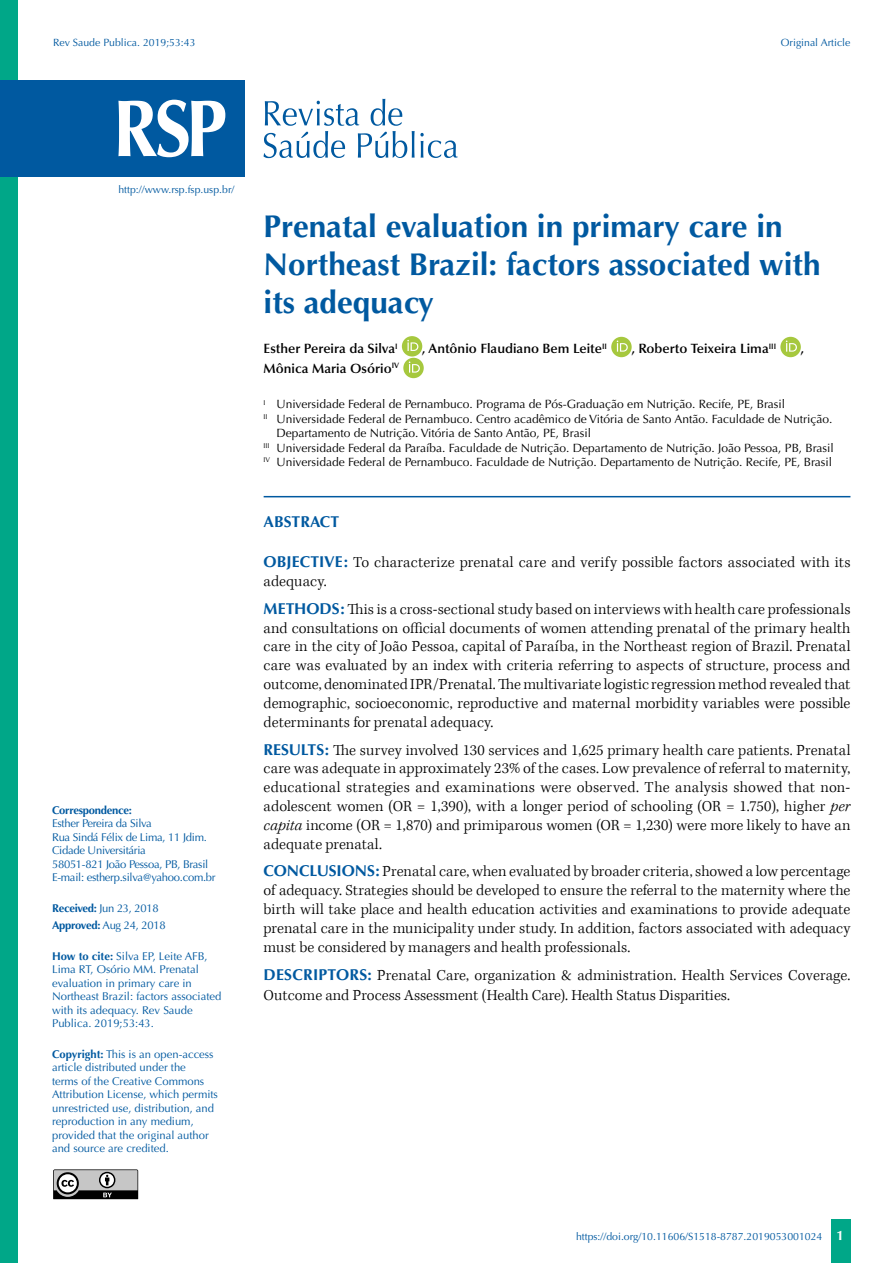
<style>
.page{position:relative;width:893px;height:1263px;background:#fff}
.page>*{position:absolute;margin:0;border:0;box-sizing:border-box;transform-origin:0 0}
.t1{font:700 31.5px/37.8px "Optima";color:#0059a0}
.t2{font:300 15.75px/18.9px "Kepler Std";letter-spacing:.005em;color:#000;text-align:justify}
.t3{font:700 15.75px "Optima";color:#0059a0}
.t4{font:600 13.5px "Optima";color:#000}
.t5{font:12px "Optima";color:#000}
.t6{font:11.25px/13.5px "Optima";color:#0059a0}
.t7{font:11.25px/13.5px "Optima";letter-spacing:-.025em;color:#0059a0}
.t8{font:700 11.25px "Optima";letter-spacing:-.025em;color:#0059a0}
.t9{font:10.5px "Optima";color:#0059a0}
.s1{font-weight:700}
.s2{font-family:"Optima";font-weight:700;color:#0059a0}
.s3{font-style:italic}
.s4{font-weight:700;font-size:13.5px;color:#fff}
</style>
<div class="page">
<div style="left:831px;top:1220px;width:20px;height:43px;background:#00a788"></div>
<svg style="left:53px;top:1169px;width:85px;height:30px;background:#838383"></svg>
<div style="left:0;top:0;width:18px;height:1263px;background:#00a788"></div>
<hr style="left:264px;top:496px;width:586px;height:1px;background:#0059a0">
<div style="left:402px;top:336px;width:20px;height:20px;background:#a6c83e;border-radius:50%"></div>
<svg style="left:407px;top:340px;width:11px;height:11px"></svg>
<div style="left:611px;top:337px;width:21px;height:20px;background:#a6c83e;border-radius:50%"></div>
<svg style="left:617px;top:340px;width:11px;height:12px"></svg>
<div style="left:780px;top:337px;width:21px;height:20px;background:#a6c83e;border-radius:50%"></div>
<svg style="left:786px;top:340px;width:11px;height:12px"></svg>
<div style="left:403px;top:358px;width:21px;height:20px;background:#a6c83e;border-radius:50%"></div>
<svg style="left:409px;top:361px;width:11px;height:12px"></svg>
<svg style="left:263px;top:99px;width:195px;height:59px"></svg>
<div style="left:0;top:80px;width:244px;height:96px;background:#0059a0"></div>
<svg style="left:118px;top:100px;width:107px;height:57px"></svg>
<p class="t9" style="left:53px;top:36px;width:144px">Rev Saude Publica. 2019;53:43</p>
<p class="t9" style="left:781px;top:36px;width:71px">Original Article</p>
<p class="t9" style="left:118px;top:183px;width:117px">http://www.rsp.fsp.usp.br/</p>
<p class="t8" style="left:52px;top:803px;width:81px">Correspondence:</p>
<p class="t7" style="left:52px;top:817px;width:165px">Esther Pereira da Silva<br>Rua Sindá Félix de Lima, 11 Jdim.<br>Cidade Universitária<br>58051-821 João Pessoa, PB, Brasil<br>E-mail: estherp.silva@yahoo.com.br</p>
<p class="t7" style="left:52px;top:899px;width:115px;line-height:17.7px"><span class="s1">Received:</span> Jun 23, 2018<br><span class="s1">Approved:</span> Aug 24, 2018</p>
<p class="t6" style="left:52px;top:949px;width:171px"><span class="s1">How to cite:</span> Silva EP, Leite AFB,<br>Lima RT, Osório MM. Prenatal evaluation in primary care in<br>Northeast Brazil: factors associated with its adequacy. Rev Saude<br>Publica. 2019;53:43.</p>
<p class="t6" style="left:52px;top:1047px;width:167px"><span class="s1">Copyright:</span> This is an open-access article distributed under the<br>terms of the Creative Commons<br>Attribution License, which permits unrestricted use, distribution, and reproduction in any medium, provided that the original author and source are credited.</p>
<h1 class="t1" style="left:264px;top:208px;width:558px">Prenatal evaluation in primary care in<br>Northeast Brazil: factors associated with its adequacy</h1>
<p class="t4" style="left:264px;top:341px;width:135px">Esther Pereira da Silva<sup>I</sup></p>
<p class="t4" style="left:422px;top:341px;width:186px">, Antônio Flaudiano Bem Leite<sup>II</sup></p>
<p class="t4" style="left:632px;top:341px;width:146px">, Roberto Teixeira Lima<sup>III</sup></p>
<p class="t4" style="left:801px;top:341px;width:5px">,</p>
<p class="t4" style="left:264px;top:360px;width:137px">Mônica Maria Osório<sup>IV</sup></p>
<p class="t5" style="left:264px;top:397px;width:523px"><sup>I</sup> Universidade Federal de Pernambuco. Programa de Pós-Graduação em Nutrição. Recife, PE, Brasil</p>
<p class="t5" style="left:264px;top:412px;width:570px"><sup>II</sup> Universidade Federal de Pernambuco. Centro acadêmico de Vitória de Santo Antão. Faculdade de Nutrição.</p>
<p class="t5" style="left:276px;top:426px;width:316px">Departamento de Nutrição. Vitória de Santo Antão, PE, Brasil</p>
<p class="t5" style="left:264px;top:441px;width:572px"><sup>III</sup> Universidade Federal da Paraíba. Faculdade de Nutrição. Departamento de Nutrição. João Pessoa, PB, Brasil</p>
<p class="t5" style="left:264px;top:455px;width:570px"><sup>IV</sup> Universidade Federal de Pernambuco. Faculdade de Nutrição. Departamento de Nutrição. Recife, PE, Brasil</p>
<p class="t3" style="left:264px;top:513px;width:77px">ABSTRACT</p>
<p class="t2" style="left:264px;top:554px;width:588px"><span class="s2">OBJECTIVE:</span> To characterize prenatal care and verify possible factors associated with its adequacy.</p>
<p class="t2" style="left:264px;top:600px;width:588px"><span class="s2">METHODS:</span> This is a cross-sectional study based on interviews with health care professionals and consultations on official documents of women attending prenatal of the primary health care in the city of João Pessoa, capital of Paraíba, in the Northeast region of Brazil. Prenatal care was evaluated by an index with criteria referring to aspects of structure, process and outcome, denominated IPR/Prenatal. The multivariate logistic regression method revealed that demographic, socioeconomic, reproductive and maternal morbidity variables were possible determinants for prenatal adequacy.</p>
<p class="t2" style="left:264px;top:741px;width:588px"><span class="s2">RESULTS:</span> The survey involved 130 services and 1,625 primary health care patients. Prenatal care was adequate in approximately 23% of the cases. Low prevalence of referral to maternity, educational strategies and examinations were observed. The analysis showed that non&shy;adolescent women (OR = 1,390), with a longer period of schooling (OR = 1.750), higher <span class="s3">per capita</span> income (OR = 1,870) and primiparous women (OR = 1,230) were more likely to have an adequate prenatal.</p>
<p class="t2" style="left:264px;top:863px;width:588px"><span class="s2">CONCLUSIONS:</span> Prenatal care, when evaluated by broader criteria, showed a low percentage of adequacy. Strategies should be developed to ensure the referral to the maternity where the birth will take place and health education activities and examinations to provide adequate prenatal care in the municipality under study. In addition, factors associated with adequacy must be considered by managers and health professionals.</p>
<p class="t2" style="left:264px;top:966px;width:588px;line-height:19.8px"><span class="s2">DESCRIPTORS:</span> Prenatal Care, organization &amp; administration. Health Services Coverage.<br>Outcome and Process Assessment (Health Care). Health Status Disparities.</p>
<p class="t9" style="left:576px;top:1230px;width:269px">https://doi.org/10.11606/S1518-8787.2019053001024 <span class="s4">1</span></p>
</div>
